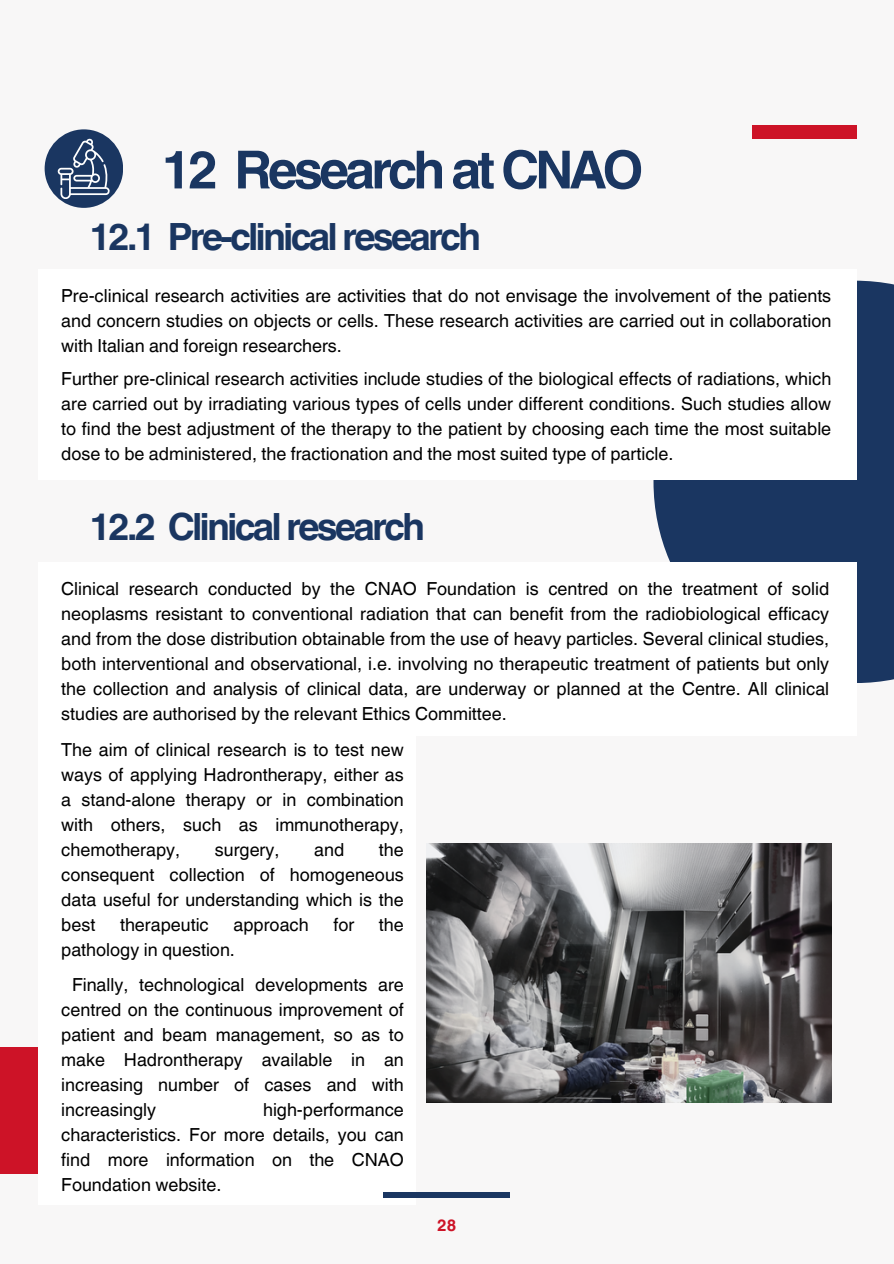
<style>
.page{position:relative;width:894px;height:1264px;background:#fff}
.page>*{position:absolute;margin:0;border:0;box-sizing:border-box;transform-origin:0 0}
.t1{font:700 52.5px "Helvetica World";letter-spacing:-.075em;color:#1a3661}
.t2{font:700 37.5px "Helvetica World";letter-spacing:-.075em;color:#1a3661}
.t3{font:18px/25px "Helvetica World";color:#000;text-align:justify}
.t4{font:700 16.5px "Helvetica World";color:#cd1327}
</style>
<div class="page">
<div style="left:0;top:0;width:893px;height:1263px;background:#f8f7f7"></div>
<div style="left:0;top:1047px;width:39px;height:126px;background:#cd1327"></div>
<div style="left:653px;top:281px;width:240px;height:402px;background:#1a3661"></div>
<img style="left:426px;top:843px;width:405px;height:259px">
<div style="left:45px;top:129px;width:78px;height:79px;background:#1a3661;border-radius:50%"></div>
<svg style="left:58px;top:138px;width:51px;height:61px"></svg>
<div style="left:38px;top:270px;width:818px;height:210px;background:#fff"></div>
<div style="left:38px;top:562px;width:818px;height:174px;background:#fff"></div>
<div style="left:38px;top:736px;width:377px;height:468px;background:#fff"></div>
<div style="left:751px;top:125px;width:105px;height:13px;background:#cd1327"></div>
<div style="left:383px;top:1192px;width:127px;height:5px;background:#1a3661"></div>
<p class="t1" style="left:161px;top:127px;width:483px">12 Research at CNAO</p>
<h2 class="t2" style="left:89px;top:206px;width:393px">12.1 Pre-clinical research</h2>
<p class="t3" style="left:61px;top:283px;width:771px">Pre-clinical research activities are activities that do not envisage the involvement of the patients and concern studies on objects or cells. These research activities are carried out in collaboration with Italian and foreign researchers.</p>
<h1 class="t3" style="left:61px;top:366px;width:771px">Further pre-clinical research activities include studies of the biological effects of radiations, which are carried out by irradiating various types of cells under different conditions. Such studies allow to find the best adjustment of the therapy to the patient by choosing each time the most suitable dose to be administered, the fractionation and the most suited type of particle.</h1>
<p class="t2" style="left:89px;top:495px;width:337px">12.2 Clinical research</p>
<h2 class="t3" style="left:61px;top:576px;width:769px">Clinical research conducted by the CNAO Foundation is centred on the treatment of solid neoplasms resistant to conventional radiation that can benefit from the radiobiological efficacy and from the dose distribution obtainable from the use of heavy particles. Several clinical studies, both interventional and observational, i.e. involving no therapeutic treatment of patients but only the collection and analysis of clinical data, are underway or planned at the Centre. All clinical studies are authorised by the relevant Ethics Committee.</h2>
<p class="t3" style="left:61px;top:737px;width:344px">The aim of clinical research is to test new ways of applying Hadrontherapy, either as a stand-alone therapy or in combination with others, such as immunotherapy, chemotherapy,</p>
<p class="t3" style="left:61px;top:837px;width:344px;text-indent:317px">the consequent collection of homogeneous data useful for understanding which is the best</p>
<p class="t3" style="left:215px;top:837px;width:66px">surgery,</p>
<p class="t3" style="left:314px;top:837px;width:32px">and</p>
<p class="t3" style="left:120px;top:912px;width:90px">therapeutic</p>
<p class="t3" style="left:233px;top:912px;width:77px">approach</p>
<p class="t3" style="left:333px;top:912px;width:22px">for</p>
<p class="t3" style="left:379px;top:912px;width:26px">the</p>
<p class="t3" style="left:61px;top:937px;width:175px">pathology in question.</p>
<p class="t3" style="left:61px;top:972px;width:344px;text-indent:11px">Finally, technological developments are centred on the continuous improvement of patient and beam management, so as to make Hadrontherapy available in an increasing number of cases and with increasingly</p>
<p class="t3" style="left:61px;top:1097px;width:344px;text-indent:202px">high-performance characteristics. For more details, you can find more information on the CNAO Foundation website.</p>
<p class="t4" style="left:437px;top:1211px;width:20px">28</p>
</div>
